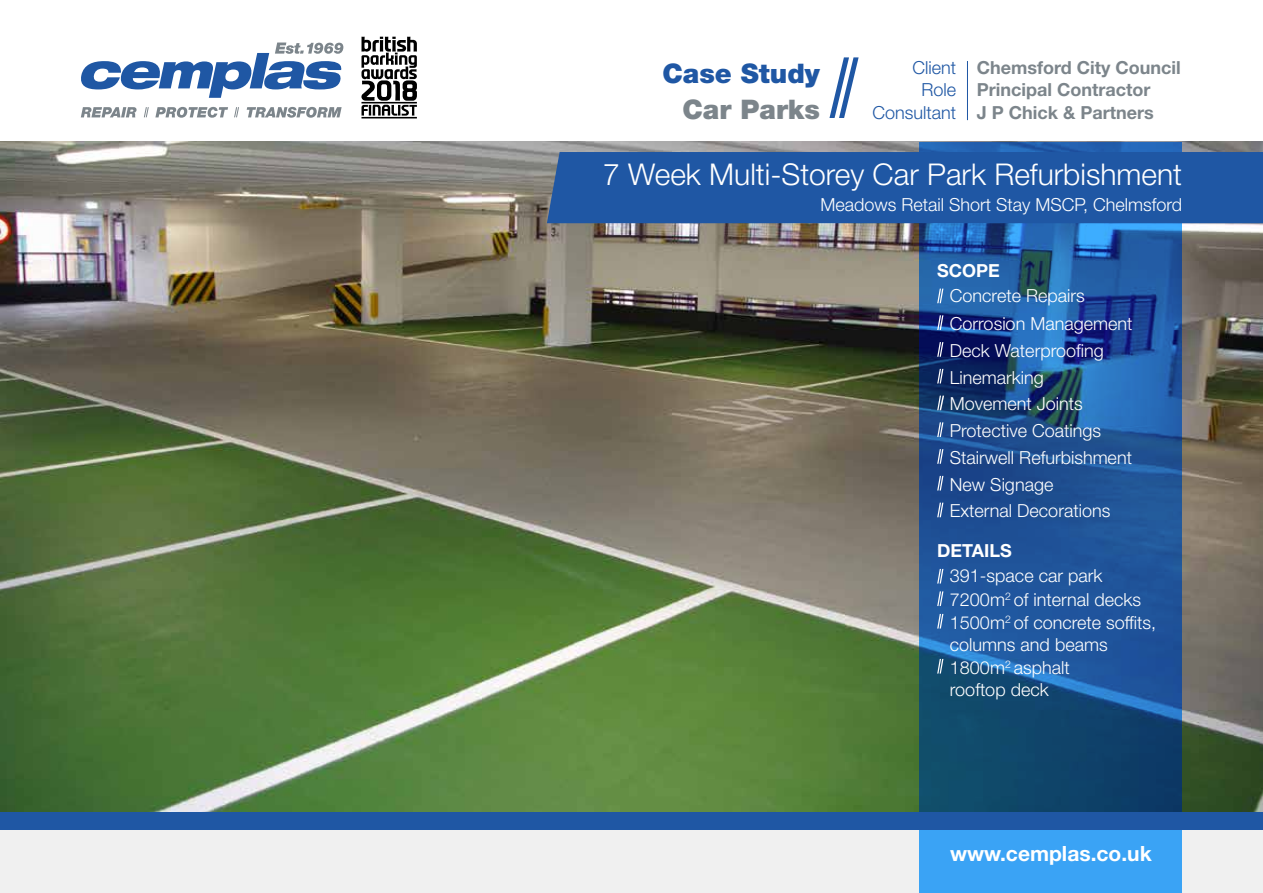
<style>
.page{position:relative;width:1263px;height:893px;background:#fff}
.page>*{position:absolute;margin:0;border:0;box-sizing:border-box;transform-origin:0 0}
.t1{font:300 30px "Helvetica Neue LT Std";color:#fff}
.t2{font:900 27px "Helvetica Neue LT Std";color:#1f57a4}
.t3{font:900 27px "Helvetica Neue LT Std";color:#7c858b}
.t4{font:700 21px "Helvetica Neue LT Std";color:#fff}
.t5{font:300 18px/27px "Helvetica Neue LT Std";color:#fff}
.t6{font:700 18px/22.5px "Helvetica Neue LT Std";color:#7c858b}
.t7{font:300 18px/22.5px "Helvetica Neue LT Std";color:#1f57a4;text-align:right}
.t8{font:700 18px "Helvetica Neue LT Std";color:#fff}
</style>
<div class="page">
<img style="left:0;top:142px;width:1263px;height:670px">
<div style="left:0;top:829px;width:1263px;height:64px;background:#f0f0f0"></div>
<svg style="left:919px;top:142px;width:263px;height:751px;background:#1f5999"></svg>
<svg style="left:937px;top:289px;width:6px;height:14px"></svg>
<svg style="left:937px;top:315px;width:6px;height:15px"></svg>
<svg style="left:937px;top:342px;width:6px;height:15px"></svg>
<svg style="left:937px;top:369px;width:6px;height:14px"></svg>
<svg style="left:937px;top:396px;width:7px;height:14px"></svg>
<svg style="left:937px;top:422px;width:6px;height:15px"></svg>
<svg style="left:937px;top:449px;width:6px;height:15px"></svg>
<svg style="left:937px;top:476px;width:6px;height:14px"></svg>
<svg style="left:937px;top:503px;width:6px;height:14px"></svg>
<svg style="left:937px;top:569px;width:6px;height:15px"></svg>
<svg style="left:937px;top:591px;width:6px;height:15px"></svg>
<svg style="left:937px;top:614px;width:6px;height:15px"></svg>
<svg style="left:937px;top:659px;width:6px;height:15px"></svg>
<div style="left:0;top:812px;width:1263px;height:17px;background:#1f57a4"></div>
<div style="left:547px;top:152px;width:716px;height:71px;background:#1f57a4"></div>
<svg style="left:829px;top:57px;width:30px;height:61px"></svg>
<hr style="left:967px;top:61px;width:1px;height:59px;background:#1f57a4">
<svg style="left:81px;top:107px;width:56px;height:10px"></svg>
<svg style="left:155px;top:107px;width:73px;height:11px"></svg>
<svg style="left:247px;top:107px;width:95px;height:11px"></svg>
<svg style="left:81px;top:43px;width:262px;height:55px"></svg>
<svg style="left:144px;top:107px;width:5px;height:10px"></svg>
<svg style="left:234px;top:107px;width:5px;height:10px"></svg>
<hr style="left:361px;top:117px;width:56px;height:1px;background:#000">
<svg style="left:361px;top:37px;width:56px;height:79px"></svg>
<h2 class="t2" style="left:662px;top:57px;width:159px">Case Study</h2>
<h2 class="t3" style="left:682px;top:93px;width:139px">Car Parks</h2>
<p class="t7" style="left:872px;top:56px;width:85px">Client<br>Role<br>Consultant</p>
<p class="t6" style="left:977px;top:56px;width:205px">Chemsford City Council<br>Principal Contractor<br>J P Chick &amp; Partners</p>
<h1 class="t1" style="left:603px;top:156px;width:581px">7 Week Multi-Storey Car Park Refurbishment</h1>
<p class="t5" style="left:820px;top:190px;width:363px">Meadows Retail Short Stay MSCP, Chelmsford</p>
<p class="t8" style="left:937px;top:259px;width:64px">SCOPE</p>
<p class="t5" style="left:950px;top:281px;width:184px">Concrete Repairs<br>Corrosion Management<br>Deck Waterproofing<br>Linemarking<br>Movement Joints<br>Protective Coatings<br>Stairwell Refurbishment<br>New Signage<br>External Decorations</p>
<p class="t8" style="left:937px;top:539px;width:76px">DETAILS</p>
<p class="t5" style="left:950px;top:564px;width:208px;line-height:22.8px">391-space car park<br>7200m<sup>2</sup> of internal decks<br>1500m<sup>2</sup> of concrete soffits, columns and beams<br>1800m<sup>2</sup> asphalt<br>rooftop deck</p>
<p class="t4" style="left:950px;top:841px;width:203px">www.cemplas.co.uk</p>
</div>
